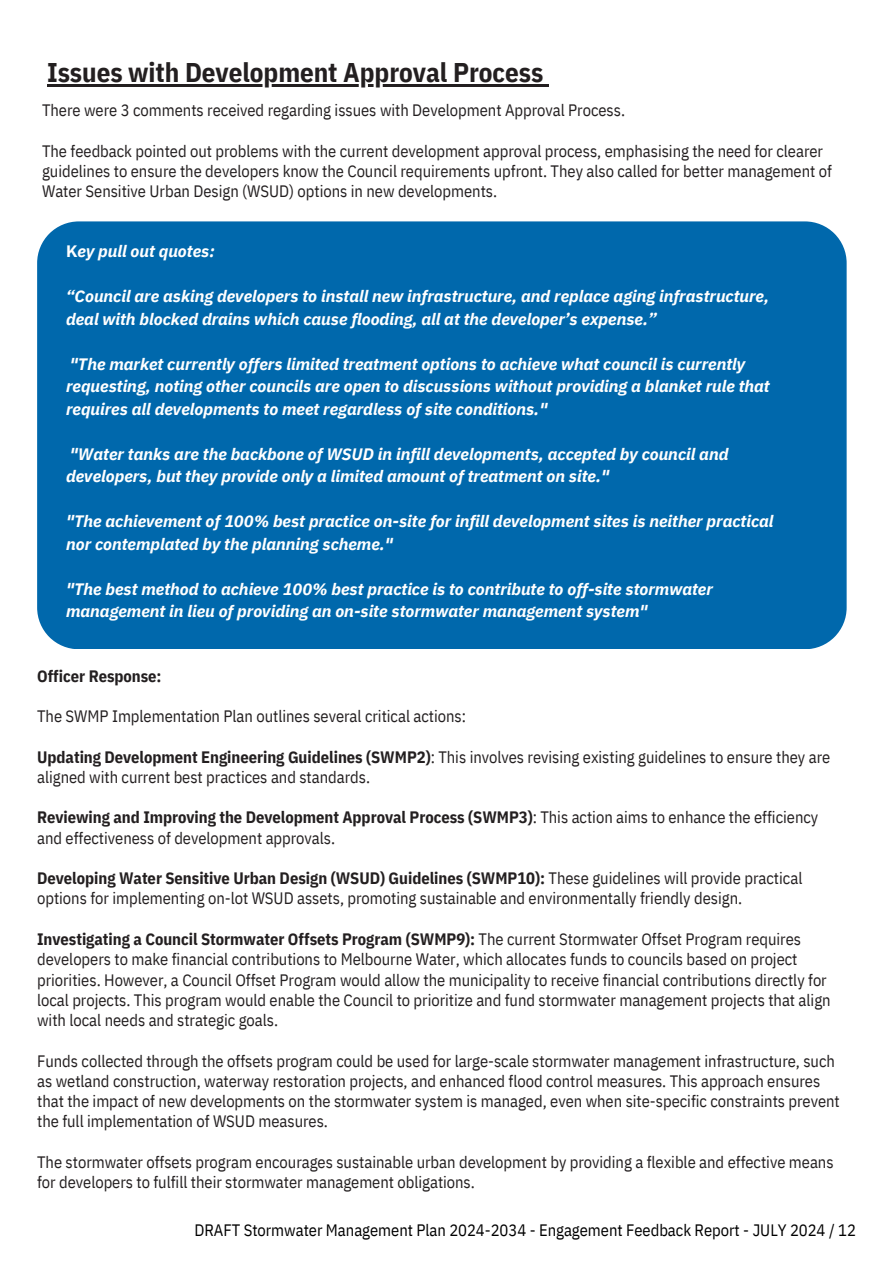
<style>
.page{position:relative;width:894px;height:1264px;background:#fff}
.page>*{position:absolute;margin:0;border:0;box-sizing:border-box;transform-origin:0 0}
.t1{font:700 27px "IBM Plex Sans Cond";color:#231f20}
.t2{font:16.5px/20.2px "IBM Plex Sans Cond";color:#231f20}
.t3{font:italic 700 16.5px/22.5px "IBM Plex Sans";color:#fff}
.t4{font:16.5px "IBM Plex Sans Cond";color:#000}
.t5{font:700 16.5px "IBM Plex Sans Cond";color:#231f20}
.s1{font-style:normal}
.s2{font-weight:700}
</style>
<div class="page">
<hr style="left:47px;top:84px;width:496px;height:2px;background:#231f20">
<svg style="left:543px;top:84px;width:6px;height:2px"></svg>
<div style="left:37px;top:221px;width:809px;height:428px;background:#0068ac"></div>
<h1 class="t1" style="left:47px;top:54px;width:497px">Issues with Development Approval Process</h1>
<p class="t2" style="left:42px;top:100px;width:584px">There were 3 comments received regarding issues with Development Approval Process.</p>
<p class="t2" style="left:42px;top:140px;width:791px">The feedback pointed out problems with the current development approval process, emphasising the need for clearer guidelines to ensure the developers know the Council requirements upfront. They also called for better management of<br>Water Sensitive Urban Design (WSUD) options in new developments.</p>
<h2 class="t3" style="left:66px;top:240px;width:150px"><span class="s1">K</span>ey pull out quotes:</h2>
<h2 class="t3" style="left:66px;top:285px;width:704px">“Council are asking developers to install new infrastructure, and replace aging infrastructure, deal with blocked drains which cause flooding, all at the developer’s expense.”</h2>
<h2 class="t3" style="left:66px;top:352px;width:705px">"The market currently offers limited treatment options to achieve what council is currently requesting, noting other councils are open to discussions without providing a blanket rule that requires all developments to meet regardless of site conditions."</h2>
<h2 class="t3" style="left:66px;top:442px;width:663px">"Water tanks are the backbone of WSUD in infill developments, accepted by council and developers, but they provide only a limited amount of treatment on site."</h2>
<h2 class="t3" style="left:66px;top:510px;width:708px">"The achievement of 100% best practice on-site for infill development sites is neither practical nor contemplated by the planning scheme."</h2>
<h2 class="t3" style="left:66px;top:577px;width:648px">"The best method to achieve 100% best practice is to contribute to off-site stormwater management in lieu of providing an on-site stormwater management system"</h2>
<h2 class="t5" style="left:37px;top:664px;width:126px">Officer Response:</h2>
<p class="t2" style="left:37px;top:705px;width:430px">The SWMP Implementation Plan outlines several critical actions:</p>
<p class="t2" style="left:37px;top:746px;width:794px"><span class="s2">Updating Development Engineering Guidelines (SWMP2)</span>: This involves revising existing guidelines to ensure they are aligned with current best practices and standards.</p>
<p class="t2" style="left:37px;top:807px;width:782px"><span class="s2">Reviewing and Improving the Development Approval Process (SWMP3)</span>: This action aims to enhance the efficiency and effectiveness of development approvals.</p>
<p class="t2" style="left:37px;top:867px;width:766px"><span class="s2">Developing Water Sensitive Urban Design (WSUD) Guidelines (SWMP10):</span> These guidelines will provide practical options for implementing on-lot WSUD assets, promoting sustainable and environmentally friendly design.</p>
<p class="t2" style="left:37px;top:928px;width:794px"><span class="s2">Investigating a Council Stormwater Offsets Program (SWMP9):</span> The current Stormwater Offset Program requires developers to make financial contributions to Melbourne Water, which allocates funds to councils based on project priorities. However, a Council Offset Program would allow the municipality to receive financial contributions directly for local projects. This program would enable the Council to prioritize and fund stormwater management projects that align with local needs and strategic goals.</p>
<p class="t2" style="left:37px;top:1050px;width:804px">Funds collected through the offsets program could be used for large-scale stormwater management infrastructure, such as wetland construction, waterway restoration projects, and enhanced flood control measures. This approach ensures that the impact of new developments on the stormwater system is managed, even when site-specific constraints prevent the full implementation of WSUD measures.</p>
<p class="t2" style="left:37px;top:1151px;width:797px">The stormwater offsets program encourages sustainable urban development by providing a flexible and effective means for developers to fulfill their stormwater management obligations.</p>
<p class="t4" style="left:194px;top:1218px;width:662px">DRAFT Stormwater Management Plan 2024-2034 - Engagement Feedback Report - JULY 2024 / 12</p>
</div>
